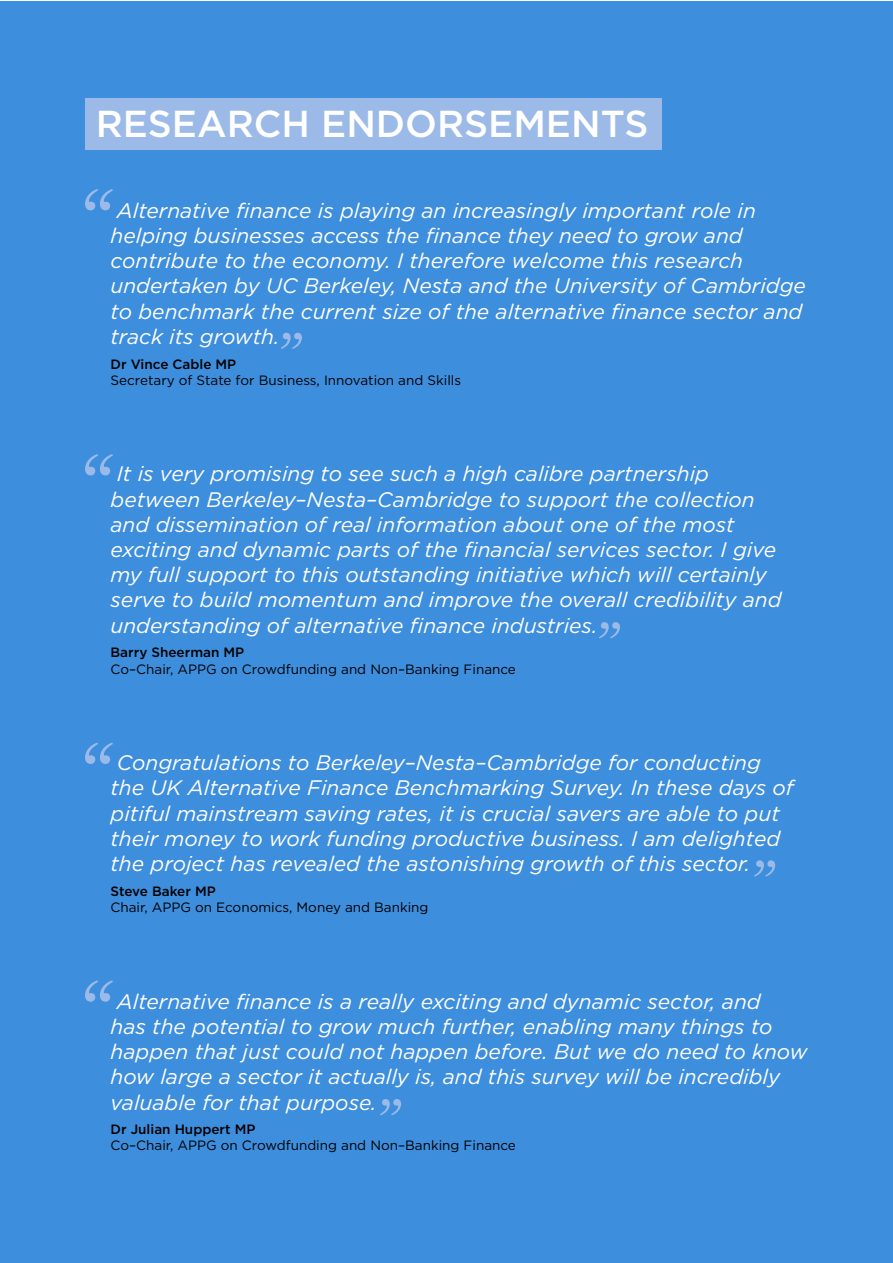
<style>
.page{position:relative;width:893px;height:1263px;background:#fff}
.page>*{position:absolute;margin:0;border:0;box-sizing:border-box;transform-origin:0 0}
.t1{font:500 37.5px "Gotham HTF";color:#fff}
.t2{font:italic 21px/25.2px "Gotham HTF";color:#fff}
.t3{font:13.5px "Gotham HTF";color:#000}
.t4{font:500 13.5px "Gotham HTF";color:#000}
</style>
<div class="page">
<div style="left:0;top:1px;width:892px;height:1262px;background:#3e8ede"></div>
<div style="left:85px;top:99px;width:577px;height:51px;background:#9cbae8"></div>
<svg style="left:85px;top:189px;width:28px;height:21px"></svg>
<svg style="left:281px;top:333px;width:21px;height:16px"></svg>
<svg style="left:599px;top:622px;width:21px;height:16px"></svg>
<svg style="left:754px;top:860px;width:21px;height:16px"></svg>
<svg style="left:380px;top:1099px;width:21px;height:16px"></svg>
<svg style="left:85px;top:454px;width:28px;height:21px"></svg>
<svg style="left:85px;top:743px;width:28px;height:21px"></svg>
<svg style="left:85px;top:980px;width:28px;height:22px"></svg>
<h1 class="t1" style="left:96px;top:103px;width:554px">RESEARCH ENDORSEMENTS</h1>
<p class="t2" style="left:111px;top:198px;width:697px">Alternative finance is playing an increasingly important role in helping businesses access the finance they need to grow and contribute to the economy. I therefore welcome this research undertaken by UC Berkeley, Nesta and the University of Cambridge to benchmark the current size of the alternative finance sector and track its growth.</p>
<p class="t4" style="left:111px;top:356px;width:127px">Dr Vince Cable MP</p>
<p class="t3" style="left:111px;top:372px;width:352px">Secretary of State for Business, Innovation and Skills</p>
<p class="t2" style="left:111px;top:461px;width:672px">It is very promising to see such a high calibre partnership between Berkeley–Nesta–Cambridge to support the collection and dissemination of real information about one of the most exciting and dynamic parts of the financial services sector. I give my full support to this outstanding initiative which will certainly serve to build momentum and improve the overall credibility and understanding of alternative finance industries.</p>
<p class="t4" style="left:111px;top:645px;width:135px">Barry Sheerman MP</p>
<p class="t3" style="left:111px;top:661px;width:407px">Co–Chair, APPG on Crowdfunding and Non–Banking Finance</p>
<p class="t2" style="left:111px;top:750px;width:685px">Congratulations to Berkeley–Nesta–Cambridge for conducting<br>the UK Alternative Finance Benchmarking Survey. In these days of pitiful mainstream saving rates, it is crucial savers are able to put their money to work funding productive business. I am delighted the project has revealed the astonishing growth of this sector.</p>
<p class="t4" style="left:111px;top:883px;width:107px">Steve Baker MP</p>
<p class="t3" style="left:111px;top:900px;width:319px">Chair, APPG on Economics, Money and Banking</p>
<p class="t2" style="left:111px;top:989px;width:698px">Alternative finance is a really exciting and dynamic sector, and<br>has the potential to grow much further, enabling many things to happen that just could not happen before. But we do need to know how large a sector it actually is, and this survey will be incredibly valuable for that purpose.</p>
<p class="t4" style="left:111px;top:1122px;width:146px">Dr Julian Huppert MP</p>
<p class="t3" style="left:111px;top:1138px;width:407px">Co–Chair, APPG on Crowdfunding and Non–Banking Finance</p>
</div>
